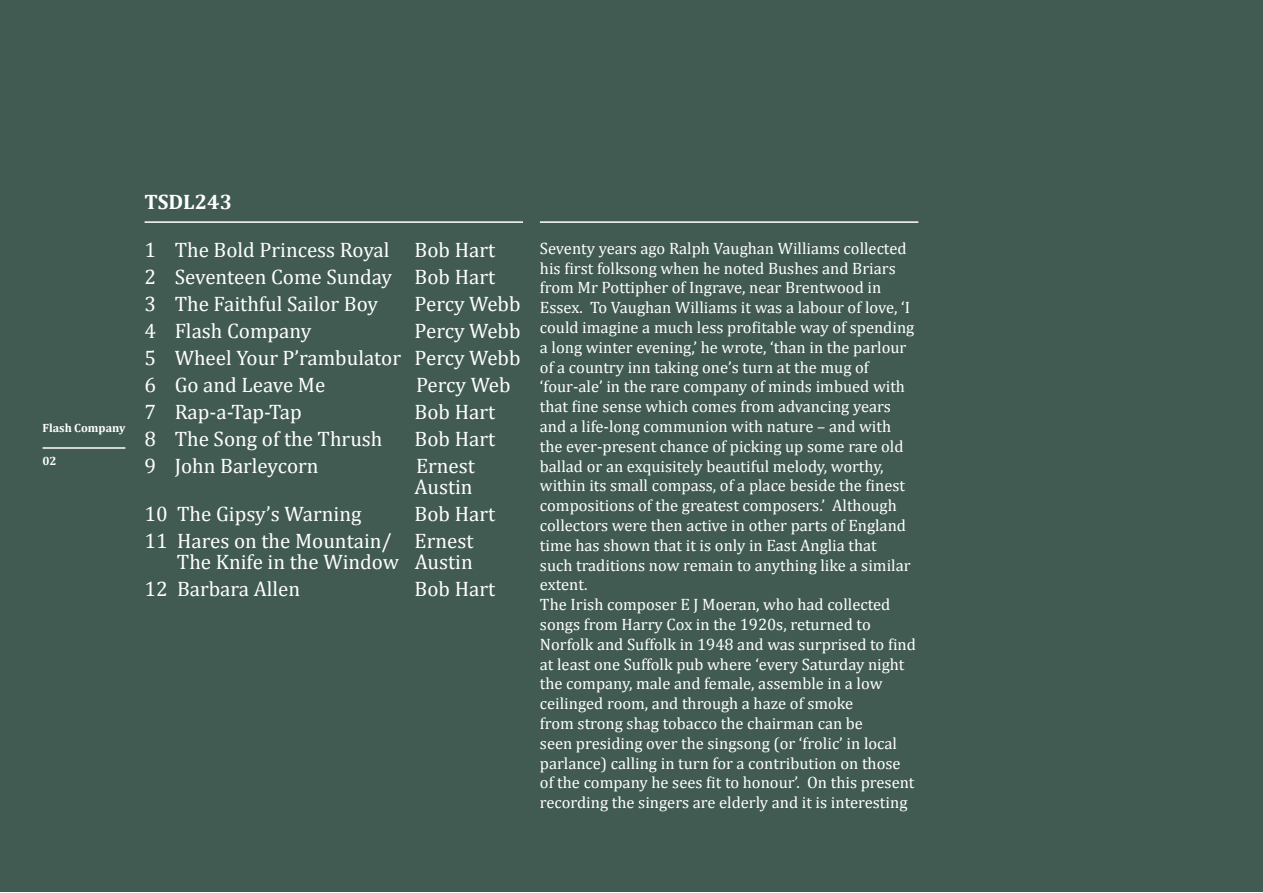
<style>
.page{position:relative;width:1263px;height:893px;background:#fff}
.page>*{position:absolute;margin:0;border:0;box-sizing:border-box;transform-origin:0 0}
.t1{font:21px/27px "Cambria";color:#fff}
.t2{font:700 21px "Cambria";color:#fff}
.t3{font:16.5px/19.8px "Cambria";color:#fff}
.t4{font:700 12px "Cambria";color:#fff}
</style>
<div class="page">
<div style="left:0;top:0;width:1263px;height:892px;background:#415b52"></div>
<hr style="left:145px;top:221px;width:378px;height:2px;background:#fff">
<hr style="left:540px;top:221px;width:378px;height:2px;background:#fff">
<hr style="left:43px;top:447px;width:82px;height:2px;background:#fff">
<p class="t4" style="left:43px;top:420px;width:84px">Flash Company</p>
<p class="t4" style="left:43px;top:454px;width:16px">02</p>
<p class="t2" style="left:145px;top:189px;width:89px">TSDL243</p>
<p class="t1" style="left:145px;top:237px;width:352px;text-align:justify">1 The Bold Princess Royal Bob Hart 2 Seventeen Come Sunday Bob Hart 3 The Faithful Sailor Boy</p>
<p class="t1" style="left:415px;top:291px;width:107px">Percy Webb</p>
<p class="t1" style="left:145px;top:318px;width:168px">4 Flash Company</p>
<p class="t1" style="left:145px;top:318px;width:377px;text-align:justify;text-indent:270px">Percy Webb 5 Wheel Your P’rambulator Percy Webb 6 Go and Leave Me</p>
<p class="t1" style="left:416px;top:372px;width:96px">Percy Web</p>
<p class="t1" style="left:145px;top:399px;width:159px">7 Rap-a-Tap-Tap</p>
<p class="t1" style="left:415px;top:399px;width:82px">Bob Hart</p>
<p class="t1" style="left:145px;top:426px;width:239px">8 The Song of the Thrush</p>
<p class="t1" style="left:415px;top:426px;width:82px">Bob Hart</p>
<p class="t1" style="left:145px;top:453px;width:176px">9 John Barleycorn</p>
<p class="t1" style="left:415px;top:456px;width:62px;line-height:21px">Ernest<br>Austin</p>
<p class="t1" style="left:145px;top:501px;width:218px">10 The Gipsy’s Warning</p>
<p class="t1" style="left:145px;top:501px;width:352px;text-indent:270px">Bob Hart<br>11 Hares on the Mountain/ Ernest</p>
<p class="t1" style="left:145px;top:549px;width:330px;text-indent:32px">The Knife in the Window Austin<br>12 Barbara Allen</p>
<p class="t1" style="left:415px;top:576px;width:82px">Bob Hart</p>
<p class="t3" style="left:540px;top:238px;width:378px">Seventy years ago Ralph Vaughan Williams collected his first folksong when he noted Bushes and Briars from Mr Pottipher of Ingrave, near Brentwood in Essex. To Vaughan Williams it was a labour of love, ‘I could imagine a much less profitable way of spending a long winter evening,’ he wrote, ‘than in the parlour of a country inn taking one’s turn at the mug of ‘four-ale’ in the rare company of minds imbued with that fine sense which comes from advancing years and a life-long communion with nature – and with the ever-present chance of picking up some rare old ballad or an exquisitely beautiful melody, worthy, within its small compass, of a place beside the finest compositions of the greatest composers.’ Although collectors were then active in other parts of England time has shown that it is only in East Anglia that<br>such traditions now remain to anything like a similar extent.<br>The Irish composer E J Moeran, who had collected songs from Harry Cox in the 1920s, returned to Norfolk and Suffolk in 1948 and was surprised to find at least one Suffolk pub where ‘every Saturday night the company, male and female, assemble in a low ceilinged room, and through a haze of smoke<br>from strong shag tobacco the chairman can be<br>seen presiding over the singsong (or ‘frolic’ in local parlance) calling in turn for a contribution on those of the company he sees fit to honour’. On this present recording the singers are elderly and it is interesting</p>
</div>
